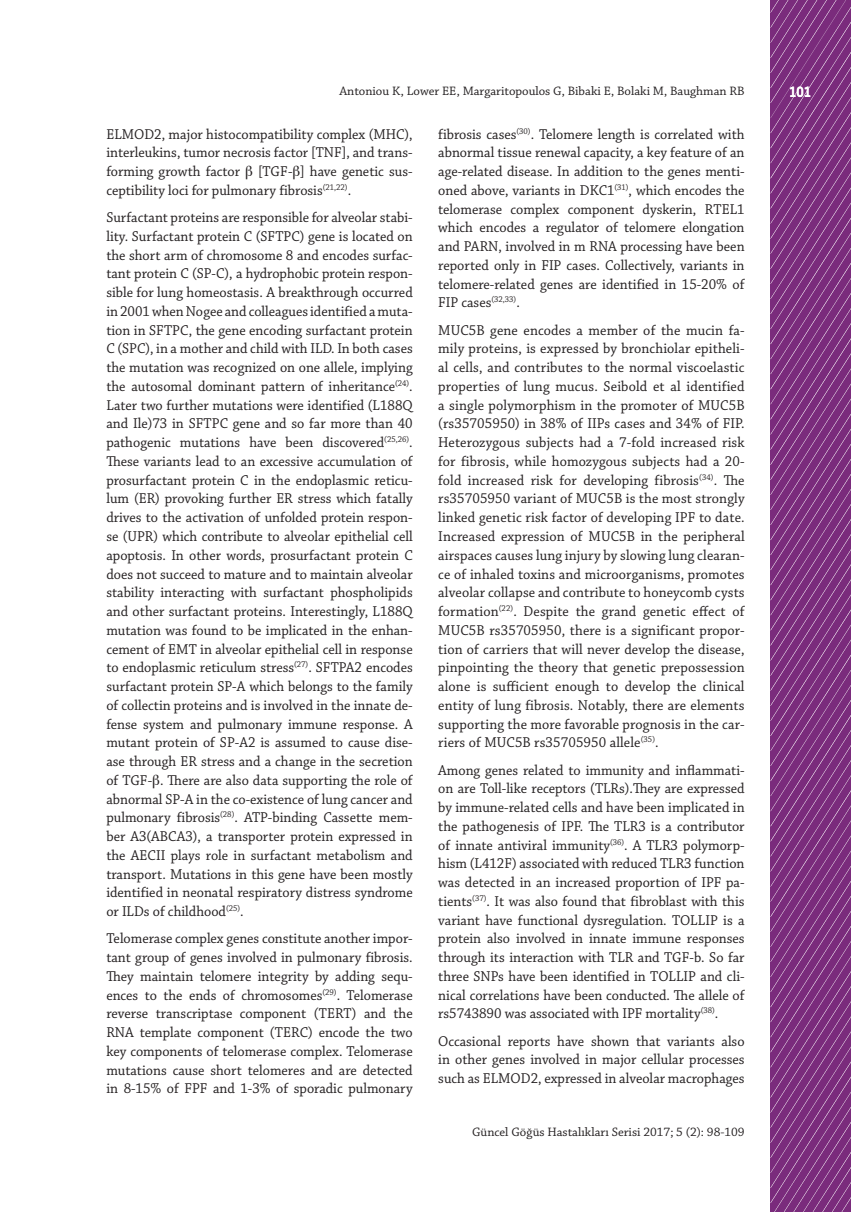
<style>
.page{position:relative;width:851px;height:1212px;background:#fff}
.page>*{position:absolute;margin:0;border:0;box-sizing:border-box;transform-origin:0 0}
.t1{font:15px/18.8px "Chaparral Pro";color:#231f20;text-align:justify;scale:.95 1}
.t2{font:700 15px "Alwyn OT";color:#fff;scale:.85 1}
.t3{font:12.9px "Chaparral Pro";color:#231f20}
</style>
<div class="page">
<svg style="left:770px;top:0;width:80px;height:1212px;background:#813683"></svg>
<p class="t3" style="left:339px;top:83px;width:406px">Antoniou K, Lower EE, Margaritopoulos G, Bibaki E, Bolaki M, Baughman RB</p>
<p class="t2" style="left:788px;top:82px;width:28px">101</p>
<p class="t1" style="left:106px;top:125px;width:324px">ELMOD2, major histocompatibility complex (MHC), interleukins, tumor necrosis factor [TNF], and trans&shy;forming growth factor [TGF- ] have genetic sus&shy;ceptibility loci for pulmonary fibrosis<sup>(21,22)</sup>.</p>
<p class="t1" style="left:106px;top:209px;width:324px">Surfactant proteins are responsible for alveolar stabi&shy;lity. Surfactant protein C (SFTPC) gene is located on the short arm of chromosome 8 and encodes surfac&shy;tant protein C (SP-C), a hydrophobic protein respon&shy;sible for lung homeostasis. A breakthrough occurred in 2001 when Nogee and colleagues identified a muta&shy;tion in SFTPC, the gene encoding surfactant protein C (SPC), in a mother and child with ILD. In both cases the mutation was recognized on one allele, implying the autosomal dominant pattern of inheritance<sup>(24)</sup>.<br>Later two further mutations were identified (L188Q and Ile)73 in SFTPC gene and so far more than 40 pathogenic mutations have been discovered<sup>(25,26)</sup>.<br>These variants lead to an excessive accumulation of prosurfactant protein C in the endoplasmic reticu&shy;lum (ER) provoking further ER stress which fatally drives to the activation of unfolded protein respon&shy;se (UPR) which contribute to alveolar epithelial cell apoptosis. In other words, prosurfactant protein C does not succeed to mature and to maintain alveolar stability interacting with surfactant phospholipids and other surfactant proteins. Interestingly, L188Q mutation was found to be implicated in the enhan&shy;cement of EMT in alveolar epithelial cell in response to endoplasmic reticulum stress<sup>(27)</sup>. SFTPA2 encodes surfactant protein SP-A which belongs to the family of collectin proteins and is involved in the innate de&shy;fense system and pulmonary immune response. A mutant protein of SP-A2 is assumed to cause dise&shy;ase through ER stress and a change in the secretion of TGF- . There are also data supporting the role of abnormal SP-A in the co-existence of lung cancer and pulmonary fibrosis<sup>(28)</sup>. ATP-binding Cassette mem&shy;ber A3(ABCA3), a transporter protein expressed in the AECII plays role in surfactant metabolism and transport. Mutations in this gene have been mostly identified in neonatal respiratory distress syndrome or ILDs of childhood<sup>(25)</sup>.</p>
<p class="t1" style="left:106px;top:930px;width:324px">Telomerase complex genes constitute another impor&shy;tant group of genes involved in pulmonary fibrosis.<br>They maintain telomere integrity by adding sequ&shy;ences to the ends of chromosomes<sup>(29)</sup>. Telomerase reverse transcriptase component (TERT) and the RNA template component (TERC) encode the two key components of telomerase complex. Telomerase mutations cause short telomeres and are detected in 8-15% of FPF and 1-3% of sporadic pulmonary</p>
<p class="t1" style="left:438px;top:125px;width:324px">fibrosis cases<sup>(30)</sup>. Telomere length is correlated with abnormal tissue renewal capacity, a key feature of an age-related disease. In addition to the genes menti&shy;oned above, variants in DKC1<sup>(31)</sup>, which encodes the telomerase complex component dyskerin, RTEL1 which encodes a regulator of telomere elongation and PARN, involved in m RNA processing have been reported only in FIP cases. Collectively, variants in telomere-related genes are identified in 15-20% of FIP cases<sup>(32,33)</sup>.</p>
<p class="t1" style="left:438px;top:321px;width:324px">MUC5B gene encodes a member of the mucin fa&shy;mily proteins, is expressed by bronchiolar epitheli&shy;al cells, and contributes to the normal viscoelastic properties of lung mucus. Seibold et al identified a single polymorphism in the promoter of MUC5B (rs35705950) in 38% of IIPs cases and 34% of FIP.<br>Heterozygous subjects had a 7-fold increased risk for fibrosis, while homozygous subjects had a 20- fold increased risk for developing fibrosis<sup>(34)</sup>. The rs35705950 variant of MUC5B is the most strongly linked genetic risk factor of developing IPF to date.<br>Increased expression of MUC5B in the peripheral airspaces causes lung injury by slowing lung clearan&shy;ce of inhaled toxins and microorganisms, promotes alveolar collapse and contribute to honeycomb cysts formation<sup>(22)</sup>. Despite the grand genetic effect of MUC5B rs35705950, there is a significant propor&shy;tion of carriers that will never develop the disease, pinpointing the theory that genetic prepossession alone is sufficient enough to develop the clinical entity of lung fibrosis. Notably, there are elements supporting the more favorable prognosis in the car&shy;riers of MUC5B rs35705950 allele<sup>(35)</sup>.</p>
<p class="t1" style="left:438px;top:761px;width:324px">Among genes related to immunity and inflammati&shy;on are Toll-like receptors (TLRs).They are expressed by immune-related cells and have been implicated in the pathogenesis of IPF. The TLR3 is a contributor of innate antiviral immunity<sup>(36)</sup>. A TLR3 polymorp&shy;hism (L412F) associated with reduced TLR3 function was detected in an increased proportion of IPF pa&shy;tients<sup>(37)</sup>. It was also found that fibroblast with this variant have functional dysregulation. TOLLIP is a protein also involved in innate immune responses through its interaction with TLR and TGF-b. So far three SNPs have been identified in TOLLIP and cli&shy;nical correlations have been conducted. The allele of rs5743890 was associated with IPF mortality<sup>(38)</sup>.</p>
<p class="t1" style="left:438px;top:1032px;width:324px">Occasional reports have shown that variants also in other genes involved in major cellular processes such as ELMOD2, expressed in alveolar macrophages</p>
<p class="t3" style="left:472px;top:1125px;width:274px">Güncel Göğüs Hastalıkları Serisi 2017; 5 (2): 98-109</p>
</div>
